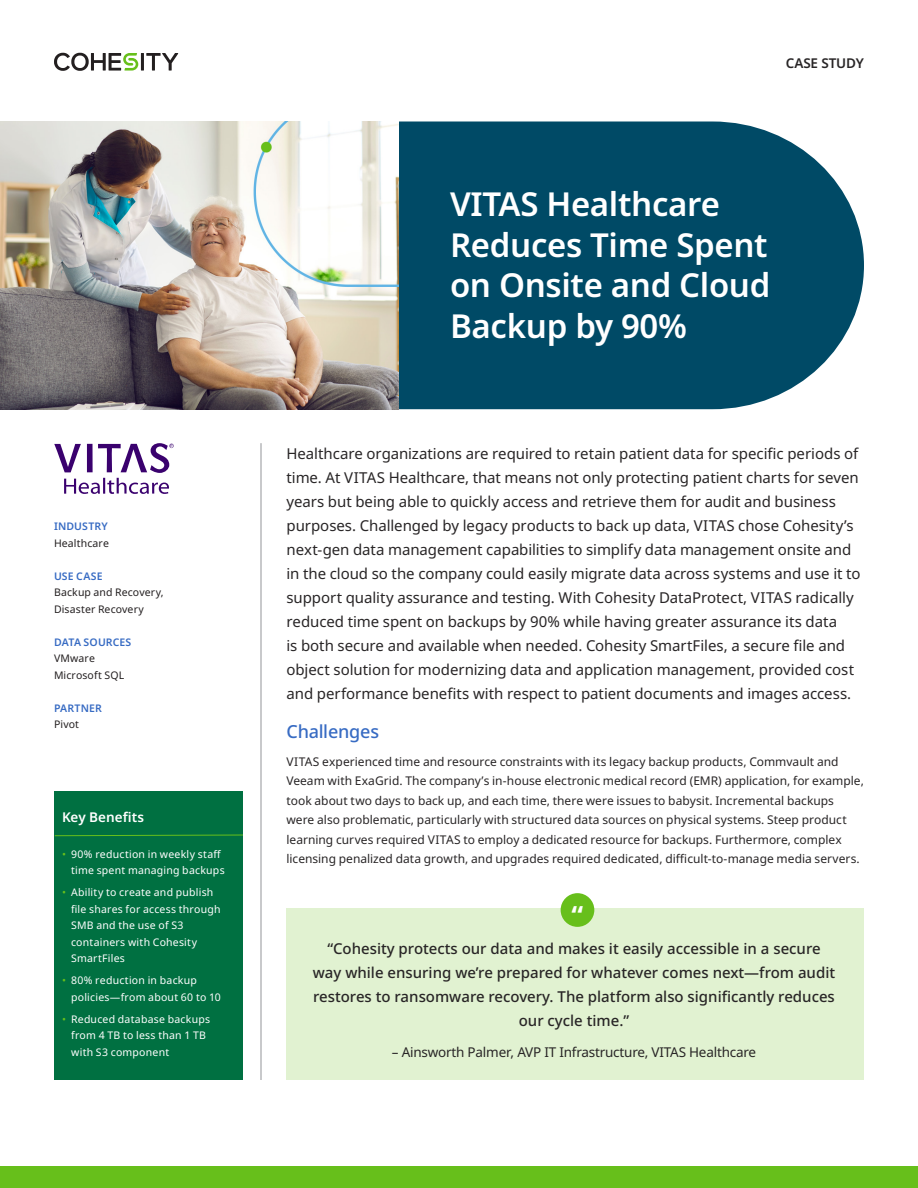
<style>
.page{position:relative;width:918px;height:1188px;background:#fff}
.page>*{position:absolute;margin:0;border:0;box-sizing:border-box;transform-origin:0 0}
.Title_1_CS{font:600 33px/40.5px "Noto Sans";letter-spacing:-.01em;color:#fff}
.Figure_Style{font:700 26.4px "Noto Sans";color:#fff}
.Subtitle_1{font:500 18px "Noto Sans";letter-spacing:-.01em;color:#376bc3}
.Intro_Text{font:15px/24px "Noto Sans";letter-spacing:-.005em;color:#282526}
.Quote_Style{font:500 15px/24px "Noto Sans";color:#282526;text-align:center}
.Quote_Name___Job_Tit{font:13.5px "Noto Sans";letter-spacing:-.015em;color:#282526}
.t1{font:600 13.5px "Noto Sans";letter-spacing:.005em;color:#fff}
.t2{font:600 13.5px "Noto Sans";letter-spacing:-.01em;color:#282526}
.Body{font:12px/19.5px "Noto Sans";color:#282526}
.t3{font:10.5px/16.5px "Noto Sans";letter-spacing:.02em;color:#fff}
.t4{font:10.5px/16.5px "Noto Sans";letter-spacing:.01em;color:#231f20}
.t5{font:600 10.5px "Noto Sans";letter-spacing:.015em;color:#376bc3}
.s1{color:#67bf1b}
</style>
<div class="page">
<div style="left:0;top:1166px;width:918px;height:22px;background:#67bf1b"></div>
<hr style="left:141px;top:53px;width:3px;height:18px;background:#231f20">
<svg style="left:146px;top:53px;width:32px;height:18px"></svg>
<svg style="left:54px;top:53px;width:84px;height:18px"></svg>
<div style="left:399px;top:122px;width:465px;height:287px;background:#004a66"></div>
<hr style="left:261px;top:443px;width:1px;height:637px;background:#939598">
<div style="left:54px;top:792px;width:189px;height:288px;background:#007041"></div>
<svg style="left:54px;top:834px;width:189px;height:2px"></svg>
<div style="left:286px;top:908px;width:578px;height:172px;background:#e1f2d1"></div>
<div style="left:561px;top:893px;width:33px;height:34px;background:#67bf1b;border-radius:50%"></div>
<svg style="left:54px;top:443px;width:120px;height:51px"></svg>
<img style="left:0;top:122px;width:399px;height:287px">
<p class="t5" style="left:54px;top:519px;width:55px">INDUSTRY</p>
<p class="t4" style="left:54px;top:535px;width:56px">Healthcare</p>
<p class="t5" style="left:54px;top:569px;width:50px">USE CASE</p>
<p class="t4" style="left:54px;top:585px;width:111px">Backup and Recovery,<br>Disaster Recovery</p>
<p class="t5" style="left:54px;top:635px;width:79px">DATA SOURCES</p>
<p class="t4" style="left:54px;top:651px;width:42px">VMware</p>
<p class="t4" style="left:54px;top:667px;width:72px">Microsoft SQL</p>
<p class="t5" style="left:54px;top:701px;width:49px">PARTNER</p>
<p class="t4" style="left:54px;top:717px;width:27px">Pivot</p>
<p class="t1" style="left:62px;top:807px;width:83px">Key Benefits</p>
<p class="t3" style="left:71px;top:846px;width:155px;text-indent:-9px"><span class="s1">•</span> 90% reduction in weekly staff time spent managing backups</p>
<p class="t3" style="left:71px;top:885px;width:151px;text-indent:-9px"><span class="s1">•</span> Ability to create and publish file shares for access through<br>SMB and the use of S3 containers with Cohesity<br>SmartFiles</p>
<p class="t3" style="left:71px;top:972px;width:151px;text-indent:-9px"><span class="s1">•</span> 80% reduction in backup policies—from about 60 to 10</p>
<p class="t3" style="left:71px;top:1011px;width:141px;text-indent:-9px"><span class="s1">•</span> Reduced database backups from 4 TB to less than 1 TB with S3 component</p>
<p class="t2" style="left:786px;top:54px;width:80px">CASE STUDY</p>
<p class="Title_1_CS" style="left:450px;top:185px;width:322px">VITAS Healthcare<br>Reduces Time Spent on Onsite and Cloud<br>Backup by 90%</p>
<p class="Intro_Text" style="left:286px;top:442px;width:576px">Healthcare organizations are required to retain patient data for specific periods of time. At VITAS Healthcare, that means not only protecting patient charts for seven years but being able to quickly access and retrieve them for audit and business purposes. Challenged by legacy products to back up data, VITAS chose Cohesity’s next-gen data management capabilities to simplify data management onsite and in the cloud so the company could easily migrate data across systems and use it to support quality assurance and testing. With Cohesity DataProtect, VITAS radically reduced time spent on backups by 90% while having greater assurance its data<br>is both secure and available when needed. Cohesity SmartFiles, a secure file and object solution for modernizing data and application management, provided cost and performance benefits with respect to patient documents and images access.</p>
<p class="Subtitle_1" style="left:286px;top:719px;width:94px">Challenges</p>
<p class="Body" style="left:286px;top:752px;width:579px">VITAS experienced time and resource constraints with its legacy backup products, Commvault and Veeam with ExaGrid. The company’s in-house electronic medical record (EMR) application, for example, took about two days to back up, and each time, there were issues to babysit. Incremental backups were also problematic, particularly with structured data sources on physical systems. Steep product learning curves required VITAS to employ a dedicated resource for backups. Furthermore, complex licensing penalized data growth, and upgrades required dedicated, difficult-to-manage media servers.</p>
<p class="Figure_Style" style="left:571px;top:897px;width:13px">“</p>
<p class="Quote_Style" style="left:313px;top:937px;width:524px">“Cohesity protects our data and makes it easily accessible in a secure way while ensuring we’re prepared for whatever comes next—from audit restores to ransomware recovery. The platform also significantly reduces our cycle time.”</p>
<p class="Quote_Name___Job_Tit" style="left:392px;top:1043px;width:366px">– Ainsworth Palmer, AVP IT Infrastructure, VITAS Healthcare</p>
</div>
